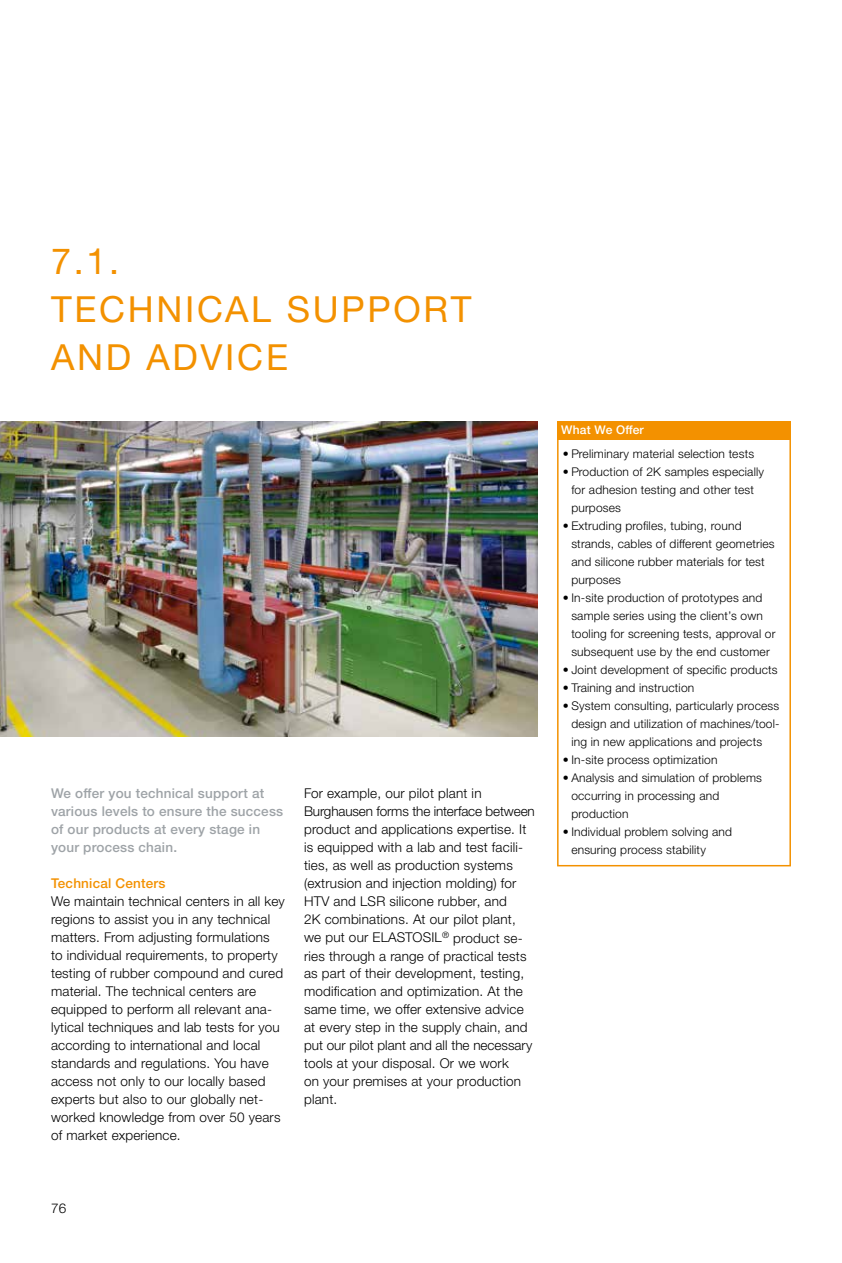
<style>
.page{position:relative;width:842px;height:1263px;background:#fff}
.page>*{position:absolute;margin:0;border:0;box-sizing:border-box;transform-origin:0 0}
.t1{font:36px/48px "Helvetica Panfor Wacker";letter-spacing:.075em;color:#f39100}
.t2{font:300 13.5px/18px "Helvetica Panfor Wacker";letter-spacing:.015em;color:#000}
.t3{font:500 13.5px/18px "Helvetica Panfor Wacker";letter-spacing:.015em;color:#9ea3a7}
.t4{font:500 13.5px "Helvetica Panfor Wacker";letter-spacing:.015em;color:#f39100}
.t5{font:300 12px/18px "Helvetica Panfor Wacker";letter-spacing:.015em;color:#000}
.t6{font:500 12px "Helvetica Panfor Wacker";letter-spacing:.015em;color:#fff}
</style>
<div class="page">
<img style="left:0;top:421px;width:538px;height:316px">
<div style="left:557px;top:435px;width:234px;height:431px;border:2px solid #f39100"></div>
<div style="left:557px;top:421px;width:234px;height:18px;background:#f39100"></div>
<h1 class="t1" style="left:51px;top:237px;width:422px">7.1.<br>TECHNICAL SUPPORT<br>AND ADVICE</h1>
<p class="t3" style="left:51px;top:785px;width:234px">We offer you technical support at various levels to ensure the success of our products at every stage in your process chain.</p>
<p class="t4" style="left:51px;top:875px;width:116px">Technical Centers</p>
<p class="t2" style="left:51px;top:893px;width:235px">We maintain technical centers in all key regions to assist you in any technical matters. From adjusting formulations<br>to individual requirements, to property testing of rubber compound and cured material. The technical centers are equipped to perform all relevant ana&shy;lytical techniques and lab tests for you according to international and local standards and regulations. You have access not only to our locally based experts but also to our globally net&shy;worked knowledge from over 50 years of market experience.</p>
<p class="t2" style="left:304px;top:784px;width:232px">For example, our pilot plant in Burghausen forms the interface between product and applications expertise. It is equipped with a lab and test facili&shy;ties, as well as production systems (extrusion and injection molding) for HTV and LSR silicone rubber, and<br>2K combinations. At our pilot plant, we put our ELASTOSIL<sup>®</sup> product se&shy;ries through a range of practical tests as part of their development, testing, modification and optimization. At the same time, we offer extensive advice at every step in the supply chain, and put our pilot plant and all the necessary tools at your disposal. Or we work<br>on your premises at your production plant.</p>
<p class="t2" style="left:51px;top:1199px;width:17px">76</p>
<p class="t6" style="left:561px;top:423px;width:84px">What We Offer</p>
<p class="t5" style="left:563px;top:444px;width:193px">• Preliminary material selection tests</p>
<p class="t5" style="left:571px;top:462px;width:194px;text-indent:-9px">• Production of 2K samples especially for adhesion testing and other test purposes</p>
<p class="t5" style="left:571px;top:516px;width:205px;text-indent:-9px">• Extruding profiles, tubing, round strands, cables of different geometries and silicone rubber materials for test purposes</p>
<p class="t5" style="left:571px;top:588px;width:206px;text-indent:-9px">• In-site production of prototypes and sample series using the client’s own tooling for screening tests, approval or subsequent use by the end customer</p>
<p class="t5" style="left:563px;top:660px;width:216px">• Joint development of specific products</p>
<p class="t5" style="left:563px;top:678px;width:133px">• Training and instruction</p>
<p class="t5" style="left:571px;top:696px;width:210px;text-align:justify;text-indent:-9px">• System consulting, particularly process design and utilization of machines/tool&shy;ing in new applications and projects</p>
<p class="t5" style="left:563px;top:750px;width:156px">• In-site process optimization</p>
<p class="t5" style="left:571px;top:768px;width:192px;text-indent:-9px">• Analysis and simulation of problems occurring in processing and production</p>
<p class="t5" style="left:571px;top:822px;width:162px;text-indent:-9px">• Individual problem solving and ensuring process stability</p>
</div>
